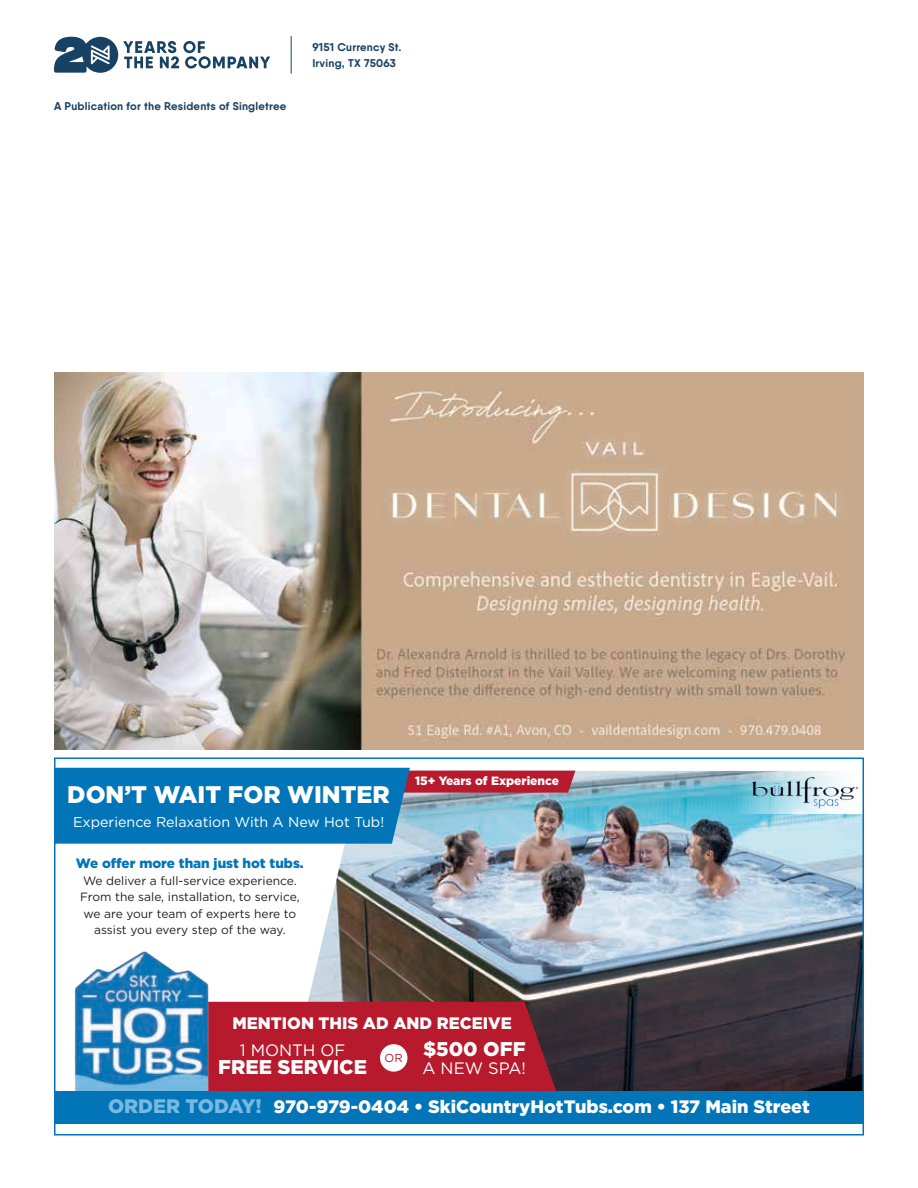
<style>
.page{position:relative;width:918px;height:1188px;background:#fff}
.page>*{position:absolute;margin:0;border:0;box-sizing:border-box;transform-origin:0 0}
.t1{font:900 24px "Gotham";color:#fff}
.t2{font:900 19.8px "Gotham";color:#fff}
.t3{font:900 18px "Gotham";color:#fff}
.t4{font:900 16.5px "Gotham";color:#fff}
.t5{font:16.5px "Gotham";color:#fff}
.t6{font:14.25px "Gotham";color:#fff}
.t7{font:900 13.5px "Gotham";color:#0275b8}
.t8{font:12px/16.5px "Gotham";color:#231f20;text-align:center}
.t9{font:900 12px "Gotham";color:#fff}
.t10{font:11.55px "Gotham";color:#b7192d}
.t11{font:700 11.25px/15.8px "Qanelas Soft";letter-spacing:.02em;color:#184263}
.s1{font-size:19.5px;color:#77b9e2}
</style>
<div class="page">
<hr style="left:291px;top:36px;width:1px;height:38px;background:#184263">
<svg style="left:54px;top:37px;width:216px;height:36px"></svg>
<img style="left:54px;top:758px;width:810px;height:378px">
<img style="left:54px;top:372px;width:810px;height:378px">
<p class="t11" style="left:54px;top:98px;width:234px">A Publication for the Residents of Singletree</p>
<p class="t11" style="left:312px;top:40px;width:91px">9151 Currency St.<br>Irving, TX 75063</p>
<h1 class="t1" style="left:67px;top:778px;width:324px">DON’T WAIT FOR WINTER</h1>
<p class="t6" style="left:73px;top:812px;width:313px">Experience Relaxation With A New Hot Tub!</p>
<p class="t7" style="left:76px;top:854px;width:229px">We o er more than just hot tubs.</p>
<p class="t8" style="left:80px;top:872px;width:221px">We deliver a full-service experience.<br>From the sale, installation, to service, we are your team of experts here to assist you every step of the way.</p>
<p class="t9" style="left:415px;top:773px;width:146px">15+ Years of Experience</p>
<h3 class="t4" style="left:233px;top:1012px;width:281px">MENTION THIS AD AND RECEIVE</h3>
<h2 class="t2" style="left:423px;top:1035px;width:104px">$500 OFF</h2>
<h3 class="t5" style="left:423px;top:1058px;width:105px">A NEW SPA!</h3>
<h3 class="t5" style="left:240px;top:1039px;width:107px">1 MONTH OF</h3>
<h2 class="t2" style="left:218px;top:1053px;width:150px">FREE SERVICE</h2>
<p class="t10" style="left:385px;top:1051px;width:20px">OR</p>
<h3 class="t3" style="left:108px;top:1094px;width:703px"><span class="s1">ORDER TODAY!</span> 970-979-0404 • SkiCountryHotTubs.com • 137 Main Street</h3>
</div>
